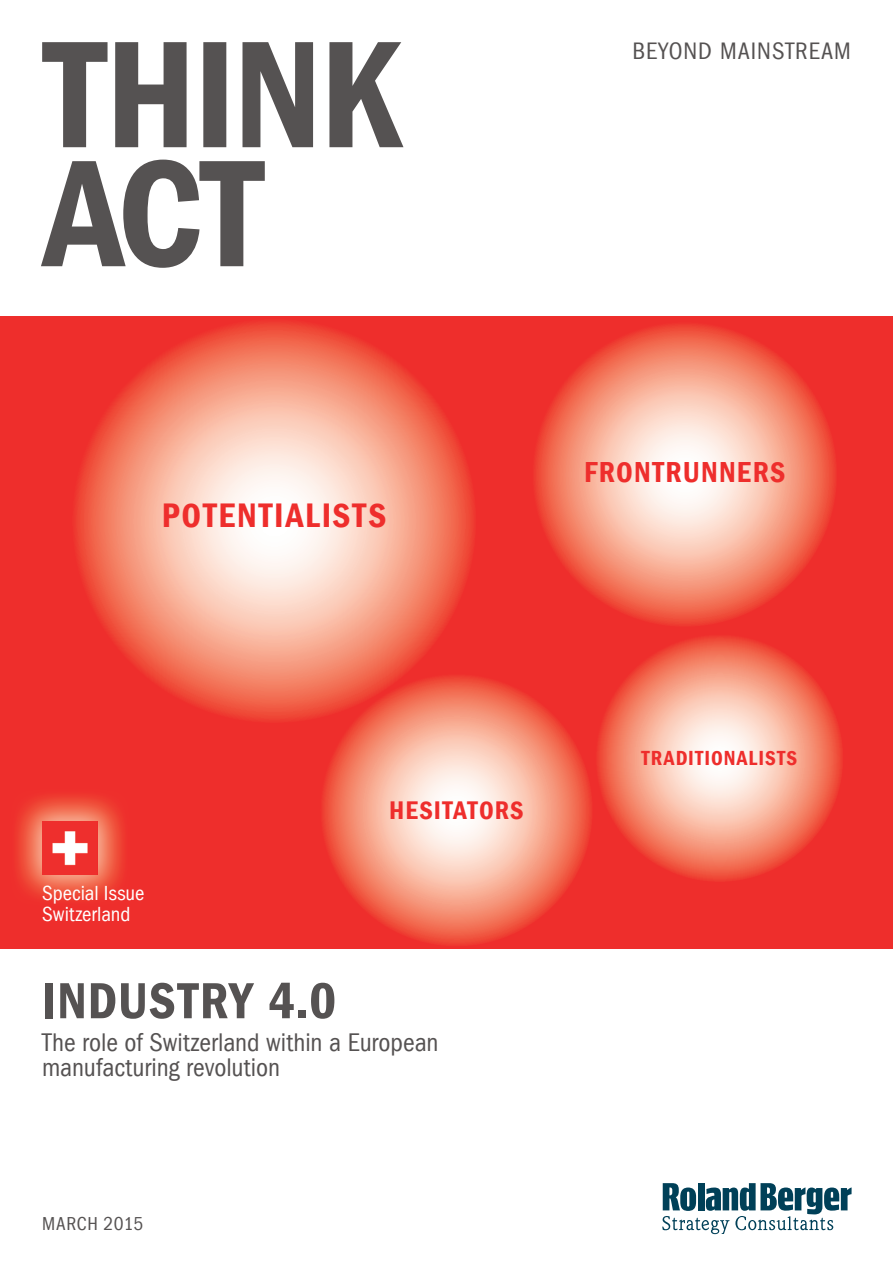
<style>
.page{position:relative;width:893px;height:1265px;background:#fff}
.page>*{position:absolute;margin:0;border:0;box-sizing:border-box;transform-origin:0 0}
.t1{font:52.5px "Franklin Gothic LT Com Dm Cn";letter-spacing:.015em;color:#555252}
.t2{font:35px "Franklin Gothic LT Com Dm Cn";letter-spacing:.05em;color:#ee2e2c}
.t3{font:29.75px "Franklin Gothic LT Com Dm Cn";letter-spacing:.04em;color:#ee2e2c}
.t4{font:condensed 26.25px/24.5px "Franklin Gothic LT Com";letter-spacing:-.005em;color:#555252}
.t5{font:26.25px "Franklin Gothic LT Com Dm Cn";letter-spacing:.04em;color:#ee2e2c}
.t6{font:condensed 24.5px "Franklin Gothic LT Com";letter-spacing:.04em;color:#555252}
.t7{font:condensed 21px/21px "Franklin Gothic LT Com";color:#fff}
.t8{font:21px "Franklin Gothic LT Com Dm Cn";letter-spacing:.05em;color:#ee2e2c}
.t9{font:condensed 19.25px "Franklin Gothic LT Com";letter-spacing:.035em;color:#555252}
</style>
<div class="page">
<div style="left:0;top:316px;width:893px;height:633px;background:#ee2e2c"></div>
<svg style="left:532px;top:322px;width:305px;height:305px;background:#f69c87"></svg>
<svg style="left:595px;top:634px;width:248px;height:248px;background:#f69a86"></svg>
<svg style="left:320px;top:674px;width:273px;height:272px;background:#f69b87"></svg>
<svg style="left:72px;top:319px;width:404px;height:404px;background:#f69c88"></svg>
<svg style="left:41px;top:160px;width:224px;height:108px"></svg>
<svg style="left:42px;top:42px;width:361px;height:105px"></svg>
<svg style="left:662px;top:1183px;width:190px;height:51px"></svg>
<img style="left:16px;top:795px;width:108px;height:105px">
<img style="left:42px;top:821px;width:56px;height:53px">
<p class="t6" style="left:632px;top:37px;width:220px">BEYOND MAINSTREAM</p>
<h2 class="t2" style="left:162px;top:496px;width:226px">POTENTIALISTS</h2>
<p class="t3" style="left:584px;top:455px;width:203px">FRONTRUNNERS</p>
<p class="t7" style="left:42px;top:883px;width:104px">Special Issue<br>Switzerland</p>
<p class="t5" style="left:389px;top:795px;width:136px">HESITATORS</p>
<h1 class="t1" style="left:42px;top:971px;width:295px">INDUSTRY 4.0</h1>
<p class="t4" style="left:42px;top:1030px;width:398px">The role of Switzerland within a European manufacturing revolution</p>
<p class="t9" style="left:42px;top:1213px;width:103px">MARCH 2015</p>
<p class="t8" style="left:641px;top:746px;width:157px">TRADITIONALISTS</p>
</div>
